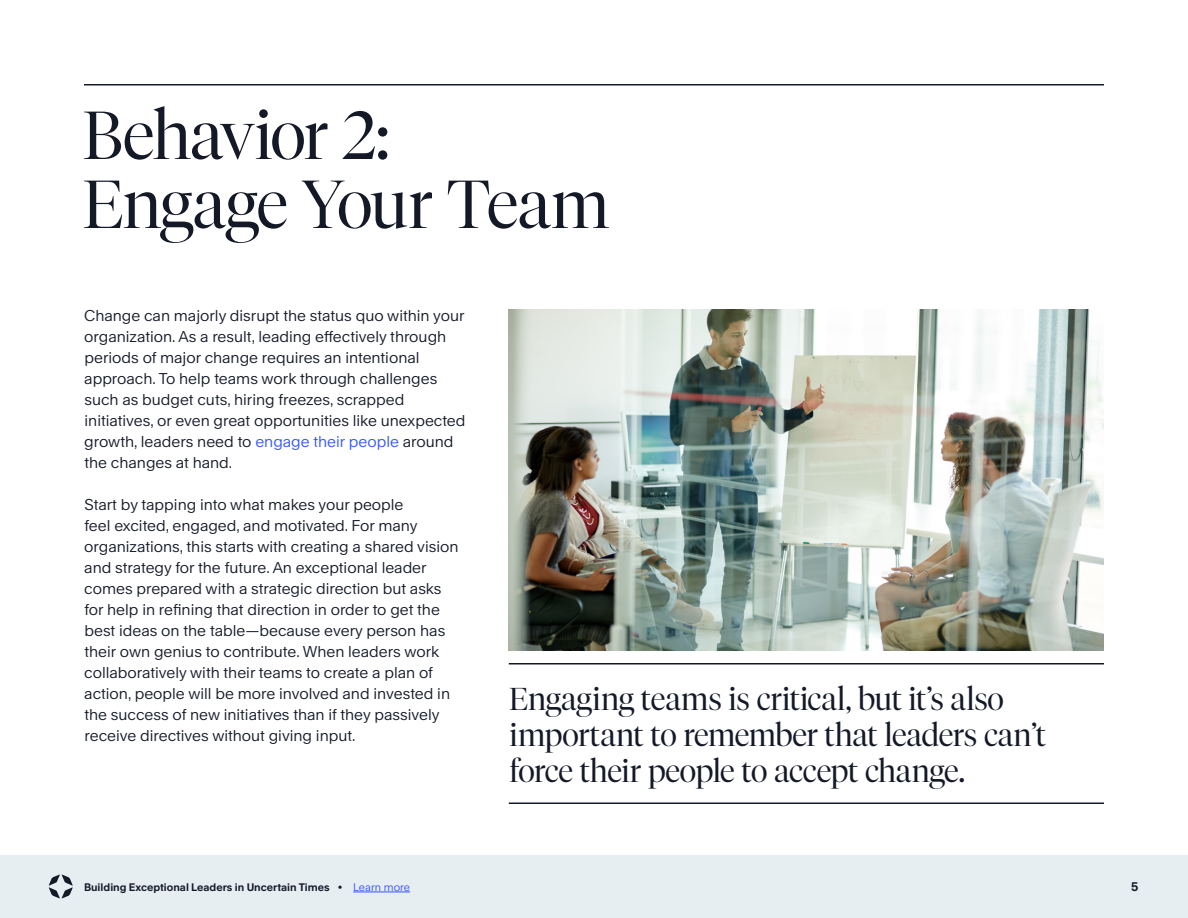
<style>
.page{position:relative;width:1188px;height:918px;background:#fff}
.page>*{position:absolute;margin:0;border:0;box-sizing:border-box;transform-origin:0 0}
.H3_Section_Title{font:300 67.5px/69px "Tiempos Fine";letter-spacing:-.02em;color:#141928}
.quote{font:300 31.5px/36px "Tiempos Fine";letter-spacing:-.01em;color:#141928}
.Sml_Para{font:15px/21px "Rand";color:#141928}
.t1{font:700 12px "Rand";color:#141928}
.t2{font:700 10.5px "Rand";color:#141928}
.s1{color:#35f}
.s2{font-weight:400}
.s3{font-weight:400;color:#3253ff}
</style>
<div class="page">
<div style="left:0;top:855px;width:1188px;height:63px;background:#e7eef2"></div>
<svg style="left:49px;top:875px;width:24px;height:23px"></svg>
<hr style="left:353px;top:892px;width:57px;height:1px;background:#3253ff">
<hr style="left:84px;top:84px;width:1020px;height:2px;background:#141928">
<img style="left:509px;top:309px;width:595px;height:342px">
<hr style="left:509px;top:663px;width:595px;height:1px;background:#141928">
<hr style="left:509px;top:802px;width:595px;height:2px;background:#141928">
<p class="H3_Section_Title" style="left:82px;top:100px;width:529px">Behavior 2:<br>Engage Your Team</p>
<p class="Sml_Para" style="left:84px;top:303px;width:383px">Change can majorly disrupt the status quo within your organization. As a result, leading effectively through periods of major change requires an intentional approach. To help teams work through challenges such as budget cuts, hiring freezes, scrapped initiatives, or even great opportunities like unexpected growth, leaders need to <span class="s1">engage their people</span> around the changes at hand.</p>
<p class="Sml_Para" style="left:84px;top:492px;width:376px">Start by tapping into what makes your people<br>feel excited, engaged, and motivated. For many organizations, this starts with creating a shared vision and strategy for the future. An exceptional leader comes prepared with a strategic direction but asks for help in refining that direction in order to get the best ideas on the table—because every person has their own genius to contribute. When leaders work collaboratively with their teams to create a plan of action, people will be more involved and invested in the success of new initiatives than if they passively receive directives without giving input.</p>
<p class="quote" style="left:509px;top:680px;width:539px">Engaging teams is critical, but it’s also important to remember that leaders can’t force their people to accept change.</p>
<p class="t2" style="left:84px;top:879px;width:328px">Building Exceptional Leaders in Uncertain Times <span class="s2">•</span> <span class="s3">Learn more</span></p>
<p class="t1" style="left:1131px;top:877px;width:9px">5</p>
</div>
